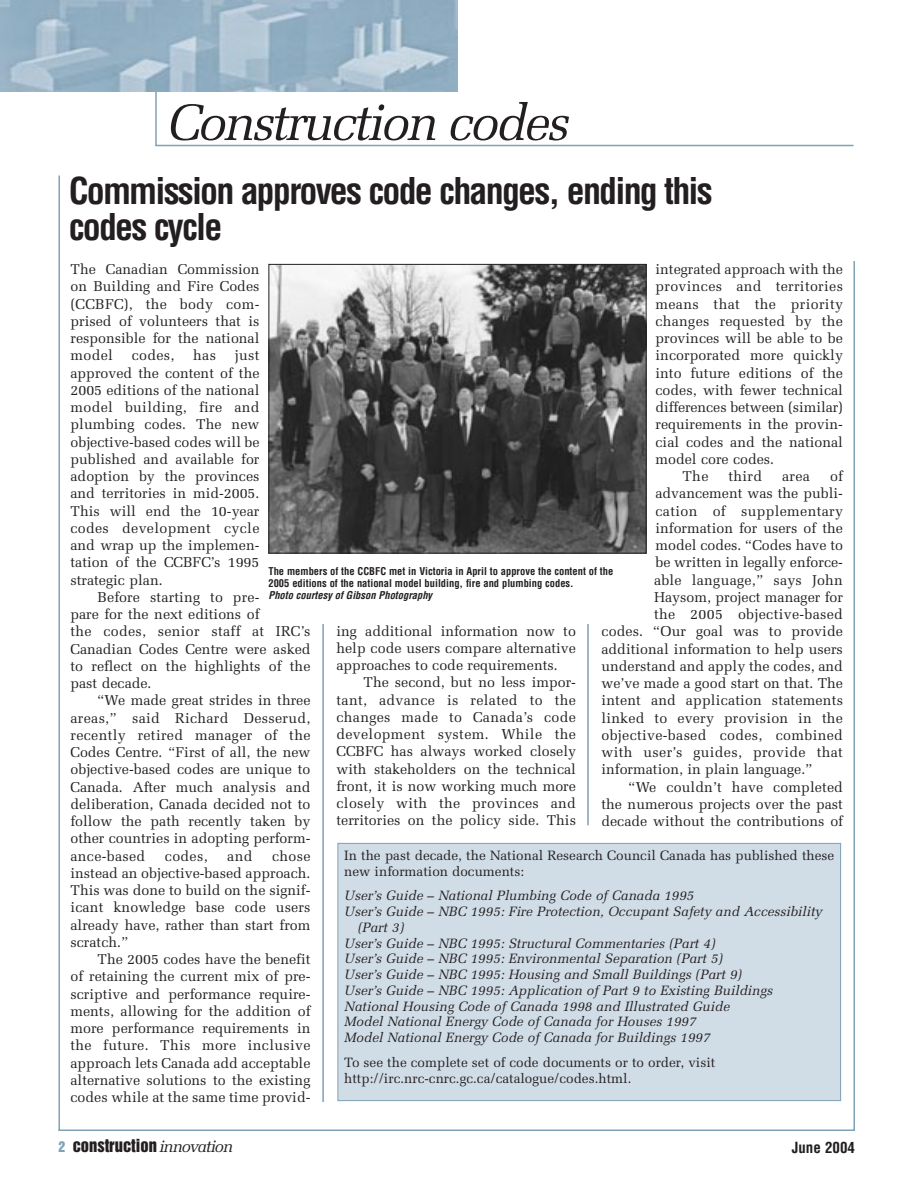
<style>
.page{position:relative;width:918px;height:1188px;background:#fff}
.page>*{position:absolute;margin:0;border:0;box-sizing:border-box;transform-origin:0 0}
.t1{font:italic 51px "Melior";letter-spacing:-.055em;color:#231f20}
.t2{font:700 condensed 36px/36px "Helvetica";letter-spacing:-.05em;color:#231f20}
.t3{font:16.5px "Helvetica Inserat";color:#231f20}
.t4{font:700 condensed 15px "Helvetica";color:#231f20}
.t5{font:14.25px/17.2px "Melior";color:#231f20;text-align:justify}
.t6{font:14.25px "Melior";letter-spacing:.02em;color:#231f20}
.t7{font:italic 13.5px "Melior";color:#231f20}
.t8{font:13.5px/15.8px "Melior";color:#231f20}
.t9{font:700 condensed 10.5px/12px "Helvetica";color:#231f20}
.t10{font:italic 700 condensed 10.5px "Helvetica";color:#231f20}
.s1{font-size:13.5px;color:#7fa1b6}
.s2{font-family:"Melior";font-style:italic}
</style>
<div class="page">
<hr style="left:58px;top:176px;width:2px;height:955px;background:#7fa1b6">
<hr style="left:854px;top:261px;width:1px;height:870px;background:#7fa1b6">
<hr style="left:58px;top:1130px;width:797px;height:1px;background:#7fa1b6">
<hr style="left:322px;top:507px;width:2px;height:595px;background:#7fa1b6">
<hr style="left:587px;top:504px;width:2px;height:321px;background:#7fa1b6">
<hr style="left:155px;top:145px;width:699px;height:1px;background:#7fa1b6">
<hr style="left:155px;top:87px;width:2px;height:59px;background:#7fa1b6">
<img style="left:0;top:0;width:458px;height:92px">
<div style="left:338px;top:843px;width:503px;height:258px;background:#d0dce6"></div>
<div style="left:338px;top:843px;width:503px;height:258px;border:1px solid #7fa1b6"></div>
<img style="left:270px;top:266px;width:374px;height:286px">
<div style="left:268px;top:264px;width:378px;height:290px;border:1px solid #231f20"></div>
<h1 class="t1" style="left:166px;top:102px;width:404px">Construction codes</h1>
<h2 class="t2" style="left:69px;top:176px;width:646px">Commission approves code changes, ending this codes cycle</h2>
<p class="t5" style="left:70px;top:262px;width:191px">The Canadian Commission on Building and Fire Codes (CCBFC), the body com&shy;prised of volunteers that is responsible for the national model</p>
<p class="t5" style="left:655px;top:262px;width:189px">integrated approach with the</p>
<p class="t6" style="left:655px;top:281px;width:189px">provinces and territories</p>
<p class="t6" style="left:655px;top:298px;width:189px">means that the priority</p>
<p class="t6" style="left:655px;top:315px;width:189px">changes requested by the</p>
<p class="t5" style="left:655px;top:331px;width:189px">provinces will be able to be</p>
<p class="t5" style="left:655px;top:348px;width:189px">incorporated more quickly</p>
<p class="t5" style="left:655px;top:365px;width:189px">into future editions of the</p>
<p class="t5" style="left:655px;top:383px;width:189px">codes, with fewer technical</p>
<p class="t5" style="left:655px;top:400px;width:189px">differences between (similar)</p>
<p class="t5" style="left:655px;top:417px;width:189px">requirements in the provin-</p>
<p class="t5" style="left:655px;top:434px;width:189px">cial codes and the national</p>
<p class="t5" style="left:655px;top:452px;width:120px">model core codes.</p>
<p class="t5" style="left:682px;top:469px;width:27px">The</p>
<p class="t5" style="left:728px;top:469px;width:35px">third</p>
<p class="t5" style="left:782px;top:469px;width:29px">area</p>
<p class="t5" style="left:830px;top:469px;width:14px">of</p>
<p class="t5" style="left:655px;top:486px;width:189px">advancement was the publi-</p>
<p class="t6" style="left:655px;top:505px;width:189px">cation of supplementary</p>
<p class="t5" style="left:655px;top:521px;width:189px">information for users of the</p>
<p class="t5" style="left:655px;top:538px;width:189px">model codes. “Codes have to</p>
<p class="t5" style="left:655px;top:555px;width:189px">be written in legally enforce-</p>
<p class="t6" style="left:654px;top:574px;width:191px">able language,” says John</p>
<p class="t5" style="left:654px;top:590px;width:191px">Haysom, project manager for</p>
<p class="t6" style="left:654px;top:608px;width:190px">the 2005 objective-based</p>
<p class="t5" style="left:602px;top:624px;width:243px">codes. “Our goal was to provide</p>
<p class="t5" style="left:602px;top:641px;width:243px">additional information to help users</p>
<p class="t5" style="left:602px;top:659px;width:243px">understand and apply the codes, and</p>
<p class="t5" style="left:602px;top:676px;width:243px">we’ve made a good start on that. The</p>
<p class="t5" style="left:602px;top:693px;width:243px">intent and application statements</p>
<p class="t5" style="left:602px;top:710px;width:243px">linked to every provision in the</p>
<p class="t6" style="left:602px;top:729px;width:243px">objective-based codes, combined</p>
<p class="t6" style="left:602px;top:746px;width:243px">with user’s guides, provide that</p>
<p class="t5" style="left:602px;top:762px;width:212px">information, in plain language.”</p>
<p class="t5" style="left:629px;top:779px;width:216px">“We couldn’t have completed</p>
<p class="t5" style="left:602px;top:797px;width:243px">the numerous projects over the past</p>
<p class="t5" style="left:602px;top:814px;width:243px">decade without the contributions of</p>
<p class="t5" style="left:132px;top:348px;width:44px">codes,</p>
<p class="t5" style="left:193px;top:348px;width:24px">has</p>
<p class="t5" style="left:70px;top:348px;width:191px;text-indent:164px">just approved the content of the 2005 editions of the national model building, fire and plumbing codes. The new objective-based codes will be published and available for adoption by the provinces and territories in mid-2005.<br>This will end the 10-year codes development cycle and wrap up the implemen&shy;tation of the CCBFC’s 1995 strategic plan.</p>
<p class="t5" style="left:70px;top:590px;width:242px;text-align:left;text-indent:27px">Before starting to pre-<br>pare for the next editions of<br>the codes, senior staff at IRC’s<br>Canadian Codes Centre were asked to reflect on the highlights of the past decade.</p>
<p class="t5" style="left:70px;top:693px;width:242px;text-indent:27px">“We made great strides in three areas,” said Richard Desserud, recently retired manager of the Codes Centre. “First of all, the new objective-based codes are unique to Canada. After much analysis and deliberation, Canada decided not to follow the path recently taken by other countries in adopting perform&shy;ance-based</p>
<p class="t9" style="left:268px;top:566px;width:346px">The members of the CCBFC met in Victoria in April to approve the content of the<br>2005 editions of the national model building, fire and plumbing codes.</p>
<p class="t10" style="left:268px;top:591px;width:165px">Photo courtesy of Gibson Photography</p>
<p class="t5" style="left:337px;top:623px;width:241px">ing additional information now to help code users compare alternative approaches to code requirements.</p>
<p class="t5" style="left:337px;top:675px;width:241px;text-indent:27px">The second, but no less impor&shy;tant, advance is related to the changes made to Canada’s code development system. While the CCBFC has always worked closely with stakeholders on the technical front, it is now working much more closely with the provinces and territories on the policy side. This</p>
<p class="t8" style="left:344px;top:849px;width:492px">In the past decade, the National Research Council Canada has published these new information documents:</p>
<p class="t7" style="left:344px;top:890px;width:351px">User’s Guide – National Plumbing Code of Canada 1995</p>
<p class="t7" style="left:344px;top:906px;width:479px">User’s Guide – NBC 1995: Fire Protection, Occupant Safety and Accessibility</p>
<p class="t7" style="left:358px;top:922px;width:48px">(Part 3)</p>
<p class="t7" style="left:344px;top:937px;width:372px">User’s Guide – NBC 1995: Structural Commentaries (Part 4)</p>
<p class="t7" style="left:344px;top:953px;width:380px">User’s Guide – NBC 1995: Environmental Separation (Part 5)</p>
<p class="t7" style="left:344px;top:969px;width:399px">User’s Guide – NBC 1995: Housing and Small Buildings (Part 9)</p>
<p class="t7" style="left:344px;top:985px;width:430px">User’s Guide – NBC 1995: Application of Part 9 to Existing Buildings</p>
<p class="t7" style="left:344px;top:1001px;width:387px">National Housing Code of Canada 1998 and Illustrated Guide</p>
<p class="t7" style="left:344px;top:1016px;width:354px">Model National Energy Code of Canada for Houses 1997</p>
<p class="t7" style="left:344px;top:1032px;width:368px">Model National Energy Code of Canada for Buildings 1997</p>
<p class="t8" style="left:344px;top:1056px;width:373px">To see the complete set of code documents or to order, visit http://irc.nrc-cnrc.gc.ca/catalogue/codes.html.</p>
<p class="t5" style="left:70px;top:848px;width:242px;text-indent:202px">chose instead an objective-based approach.<br>This was done to build on the signif&shy;icant knowledge base code users already have, rather than start from scratch.”</p>
<p class="t5" style="left:70px;top:952px;width:242px;text-indent:27px">The 2005 codes have the benefit of retaining the current mix of pre&shy;scriptive and performance require&shy;ments, allowing for the addition of more performance requirements in the future. This more inclusive approach lets Canada add acceptable alternative solutions to the existing codes while at the same time provid-</p>
<p class="t5" style="left:165px;top:848px;width:44px">codes,</p>
<p class="t5" style="left:227px;top:848px;width:27px">and</p>
<p class="t3" style="left:58px;top:1139px;width:176px"><span class="s1">2</span> CONSTRUCTION <span class="s2">innovation</span></p>
<p class="t4" style="left:792px;top:1142px;width:65px">June 2004</p>
</div>
